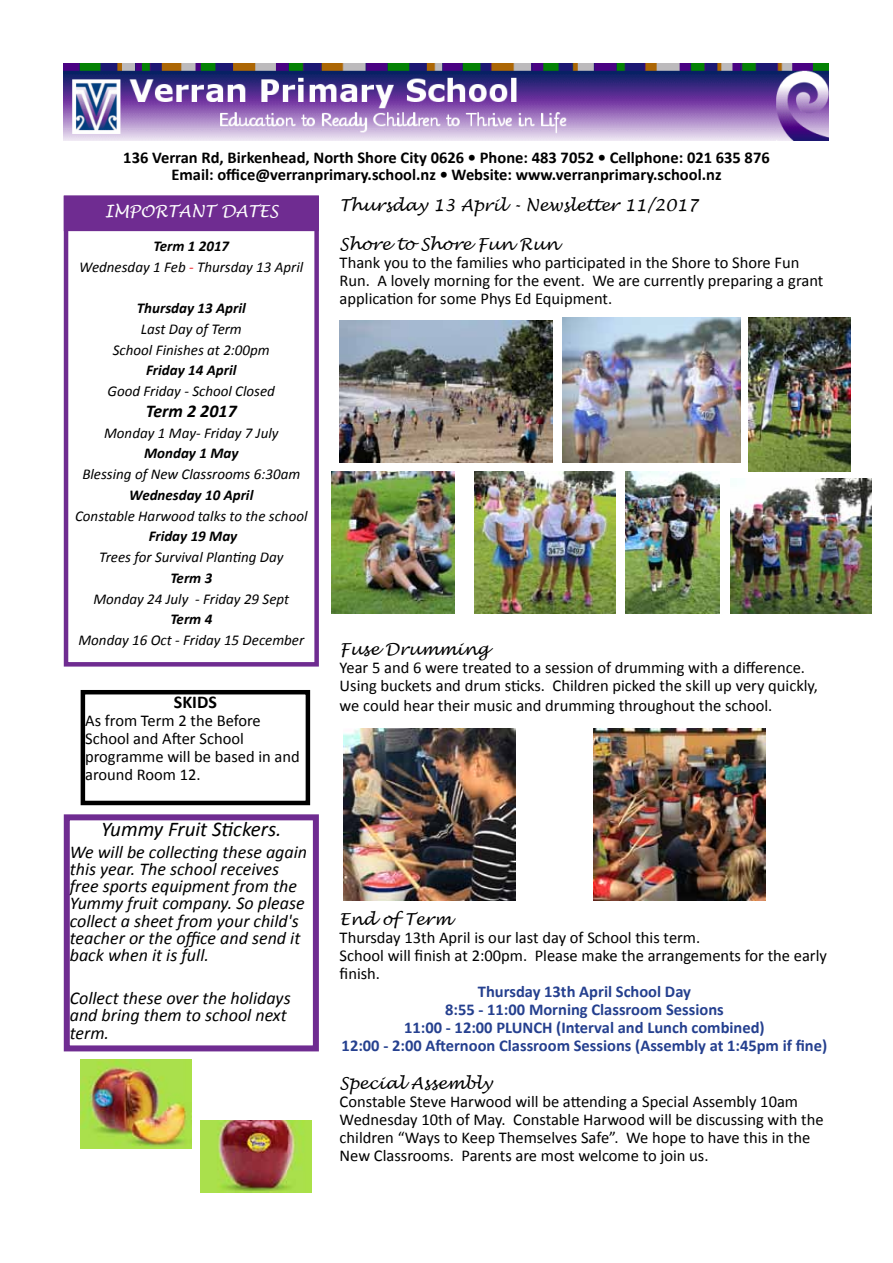
<style>
.page{position:relative;width:893px;height:1263px;background:#fff}
.page>*{position:absolute;margin:0;border:0;box-sizing:border-box;transform-origin:0 0}
.t1{font:italic 21px "Calibri";color:#000}
.t2{font:italic 18px/17.2px "Calibri";color:#000}
.t3{font:italic 700 18px "Calibri";color:#000}
.t4{font:700 18px "Calibri";color:#000}
.t5{font:16.5px/18px "Calibri";color:#000}
.t6{font:700 16.5px/18px "Calibri";color:#25408f;text-align:center}
.t7{font:700 16.5px/16.5px "Calibri";color:#000;text-align:center}
.t8{font:italic 16.5px "Lucida Handwriting";color:#000}
.t9{font:italic 16.5px "Lucida Handwriting";color:#fff}
.t10{font:italic 15px/20.7px "Calibri";color:#000;text-align:center}
.t11{font:italic 700 15px "Calibri";color:#000}
.s1{font-weight:700}
.s2{color:#ed1d24}
</style>
<div class="page">
<img style="left:64px;top:64px;width:764px;height:76px">
<div style="left:64px;top:196px;width:255px;height:470px;border:4px solid #6f2c91"></div>
<div style="left:65px;top:196px;width:253px;height:34px;background:#6f2c91"></div>
<div style="left:64px;top:196px;width:255px;height:35px;border:2px solid #6f2c91"></div>
<div style="left:64px;top:814px;width:255px;height:237px;border:6px solid #6f2c91"></div>
<div style="left:81px;top:690px;width:229px;height:115px;border:4px solid #000"></div>
<img style="left:81px;top:1060px;width:110px;height:88px">
<img style="left:201px;top:1120px;width:111px;height:73px">
<img style="left:563px;top:318px;width:178px;height:145px">
<img style="left:343px;top:728px;width:173px;height:172px">
<img style="left:593px;top:728px;width:172px;height:172px">
<img style="left:340px;top:321px;width:213px;height:142px">
<img style="left:332px;top:471px;width:122px;height:142px">
<img style="left:474px;top:471px;width:141px;height:143px">
<img style="left:625px;top:471px;width:95px;height:143px">
<img style="left:730px;top:479px;width:142px;height:135px">
<img style="left:748px;top:318px;width:103px;height:153px">
<p class="t7" style="left:123px;top:150px;width:648px">136 Verran Rd, Birkenhead, North Shore City 0626 • Phone: 483 7052 • Cellphone: 021 635 876<br>Email: office@verranprimary.school.nz • Website: www.verranprimary.school.nz</p>
<p class="t9" style="left:104px;top:201px;width:176px">IMPORTANT DATES</p>
<p class="t10" style="left:79px;top:235px;width:225px"><span class="s1">Term 1 2017<br></span>Wednesday 1 Feb <span class="s2">-</span> Thursday 13 April</p>
<p class="t11" style="left:137px;top:299px;width:110px">Thursday 13 April</p>
<p class="t10" style="left:113px;top:318px;width:158px">Last Day of Term<br>School Finishes at 2:00pm</p>
<p class="t11" style="left:146px;top:361px;width:92px">Friday 14 April</p>
<p class="t10" style="left:108px;top:380px;width:169px">Good Friday - School Closed</p>
<p class="t3" style="left:146px;top:399px;width:92px">Term 2 2017</p>
<p class="t10" style="left:104px;top:422px;width:176px">Monday 1 May- Friday 7 July</p>
<p class="t11" style="left:144px;top:444px;width:96px">Monday 1 May</p>
<p class="t10" style="left:82px;top:463px;width:219px">Blessing of New Classrooms 6:30am</p>
<p class="t11" style="left:129px;top:485px;width:126px">Wednesday 10 April</p>
<p class="t10" style="left:75px;top:505px;width:234px">Constable Harwood talks to the school</p>
<p class="t11" style="left:149px;top:527px;width:90px">Friday 19 May</p>
<p class="t10" style="left:99px;top:546px;width:186px">Trees for Survival Planting Day</p>
<p class="t11" style="left:170px;top:568px;width:44px">Term 3</p>
<p class="t10" style="left:93px;top:588px;width:197px">Monday 24 July - Friday 29 Sept</p>
<p class="t11" style="left:170px;top:610px;width:44px">Term 4</p>
<p class="t10" style="left:78px;top:629px;width:227px">Monday 16 Oct - Friday 15 December</p>
<p class="t4" style="left:174px;top:690px;width:45px">SKIDS</p>
<p class="t5" style="left:85px;top:711px;width:216px">As from Term 2 the Before<br>School and After School programme will be based in and around Room 12.</p>
<p class="t1" style="left:101px;top:815px;width:182px">Yummy Fruit Stickers.</p>
<p class="t2" style="left:70px;top:842px;width:239px">We will be collecting these again this year. The school receives free sports equipment from the<br>Yummy fruit company. So please collect a sheet from your child's teacher or the office and send it back when it is full.</p>
<p class="t2" style="left:70px;top:989px;width:222px">Collect these over the holidays and bring them to school next term.</p>
<p class="t8" style="left:340px;top:195px;width:361px">Thursday 13 April - Newsletter 11/2017</p>
<p class="t8" style="left:340px;top:234px;width:220px">Shore to Shore Fun Run</p>
<p class="t5" style="left:340px;top:254px;width:485px">Thank you to the families who participated in the Shore to Shore Fun<br>Run. A lovely morning for the event. We are currently preparing a grant application for some Phys Ed Equipment.</p>
<p class="t8" style="left:340px;top:639px;width:151px">Fuse Drumming</p>
<p class="t5" style="left:340px;top:659px;width:480px">Year 5 and 6 were treated to a session of drumming with a difference.<br>Using buckets and drum sticks. Children picked the skill up very quickly,</p>
<p class="t5" style="left:340px;top:696px;width:434px">we could hear their music and drumming throughout the school.</p>
<p class="t8" style="left:340px;top:909px;width:113px">End of Term</p>
<p class="t5" style="left:340px;top:929px;width:489px">Thursday 13th April is our last day of School this term.<br>School will finish at 2:00pm. Please make the arrangements for the early finish.</p>
<p class="t6" style="left:342px;top:983px;width:487px">Thursday 13th April School Day<br>8:55 - 11:00 Morning Classroom Sessions<br>11:00 - 12:00 PLUNCH (Interval and Lunch combined)<br>12:00 - 2:00 Afternoon Classroom Sessions (Assembly at 1:45pm if fine)</p>
<p class="t8" style="left:340px;top:1073px;width:154px">Special Assembly</p>
<p class="t5" style="left:340px;top:1092px;width:485px">Constable Steve Harwood will be attending a Special Assembly 10am Wednesday 10th of May. Constable Harwood will be discussing with the children “Ways to Keep Themselves Safe”. We hope to have this in the New Classrooms. Parents are most welcome to join us.</p>
</div>
